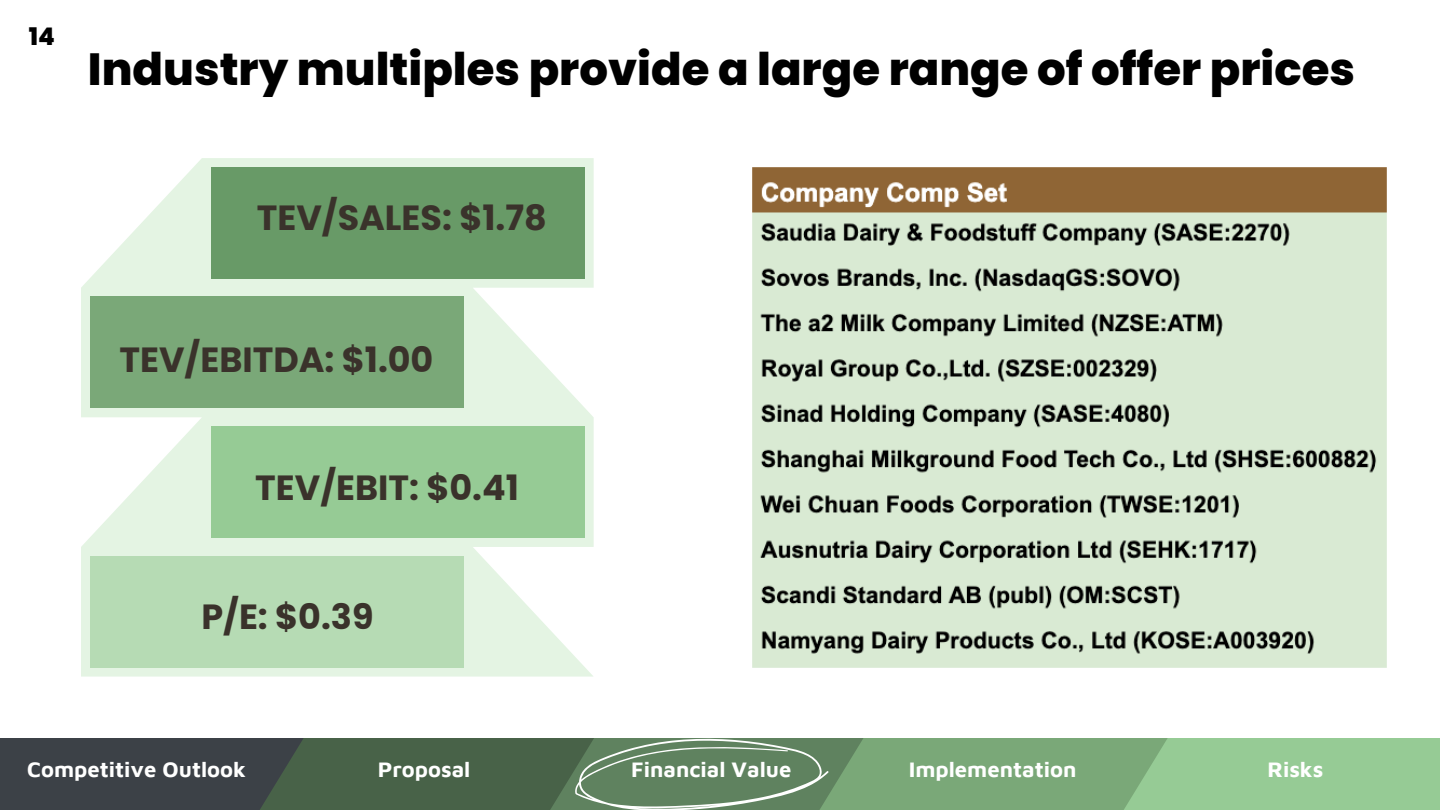
<style>
.page{position:relative;width:1440px;height:810px;background:#fff}
.page>*{position:absolute;margin:0;border:0;box-sizing:border-box;transform-origin:0 0}
.t1{font:800 45px "Poppins";color:#000}
.t2{font:700 35px "Poppins";color:#3a322b}
.t3{font:800 24.2px "Poppins";color:#000}
.t4{font:700 22px "Maven Pro";color:#fff}
</style>
<div class="page">
<svg style="left:81px;top:158px;width:513px;height:519px;fill:#e4f4e3"></svg>
<div style="left:211px;top:167px;width:374px;height:112px;background:#689a67"></div>
<div style="left:90px;top:297px;width:374px;height:111px;background:#7aa878"></div>
<div style="left:211px;top:426px;width:374px;height:112px;background:#96cb95"></div>
<div style="left:90px;top:556px;width:374px;height:111px;background:#b6dbb4"></div>
<svg style="left:0;top:738px;width:1440px;height:72px;background:#668768"></svg>
<img style="left:752px;top:167px;width:635px;height:501px">
<p class="t3" style="left:29px;top:19px;width:28px">14</p>
<p class="t1" style="left:88px;top:38px;width:1269px">Industry multiples provide a large range of offer prices</p>
<h1 class="t2" style="left:257px;top:193px;width:291px">TEV/SALES: $1.78</h1>
<p class="t2" style="left:120px;top:335px;width:315px">TEV/EBITDA: $1.00</p>
<h2 class="t2" style="left:255px;top:464px;width:265px">TEV/EBIT: $0.41</h2>
<h2 class="t2" style="left:201px;top:592px;width:174px">P/E: $0.39</h2>
<p class="t4" style="left:27px;top:756px;width:220px">Competitive Outlook</p>
<p class="t4" style="left:378px;top:756px;width:94px">Proposal</p>
<p class="t4" style="left:631px;top:756px;width:162px">Financial Value</p>
<p class="t4" style="left:909px;top:756px;width:169px">Implementation</p>
<p class="t4" style="left:1267px;top:756px;width:58px">Risks</p>
</div>
